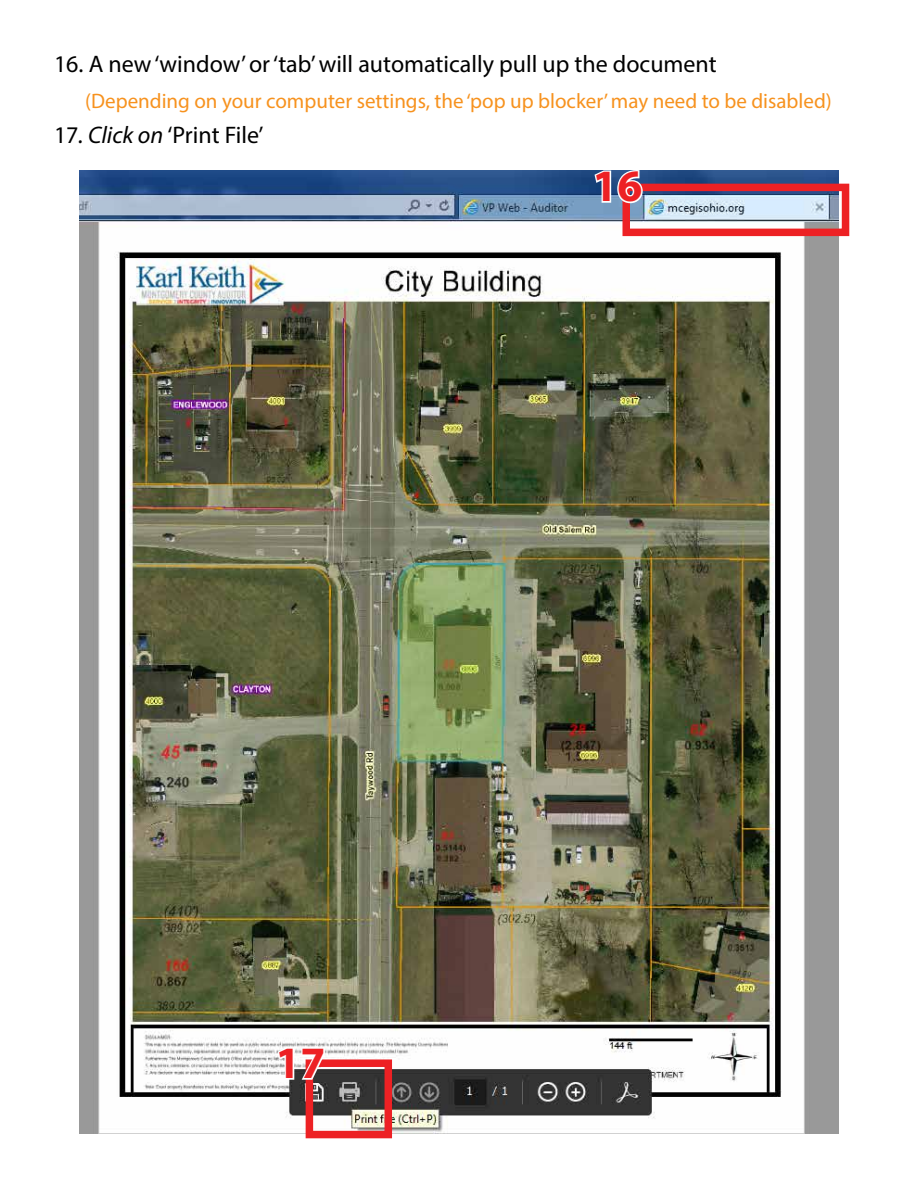
<style>
.page{position:relative;width:918px;height:1188px;background:#fff}
.page>*{position:absolute;margin:0;border:0;box-sizing:border-box;transform-origin:0 0}
.t1{font:700 45px "Myriad Pro";color:#ed2124}
.t2{font:24px "Myriad Pro";color:#000101}
.t3{font:21px "Myriad Pro";color:#f7921e}
.s1{font-style:italic}
</style>
<div class="page">
<img style="left:80px;top:170px;width:758px;height:964px">
<div style="left:622px;top:184px;width:227px;height:52px;border:8px solid #ed2124"></div>
<svg style="left:593px;top:170px;width:51px;height:35px"></svg>
<div style="left:306px;top:1059px;width:86px;height:79px;border:8px solid #ed2124"></div>
<svg style="left:276px;top:1046px;width:50px;height:35px"></svg>
<p class="t2" style="left:54px;top:49px;width:664px">16. A new ‘window’ or ‘tab’ will automatically pull up the document</p>
<p class="t3" style="left:85px;top:88px;width:748px">(Depending on your computer settings, the ‘pop up blocker’ may need to be disabled)</p>
<p class="t2" style="left:54px;top:120px;width:211px">17<span class="s1">. Click on</span> ‘Print File’</p>
<h1 class="t1" style="left:592px;top:157px;width:51px">16</h1>
<h1 class="t1" style="left:276px;top:1034px;width:51px">17</h1>
</div>
